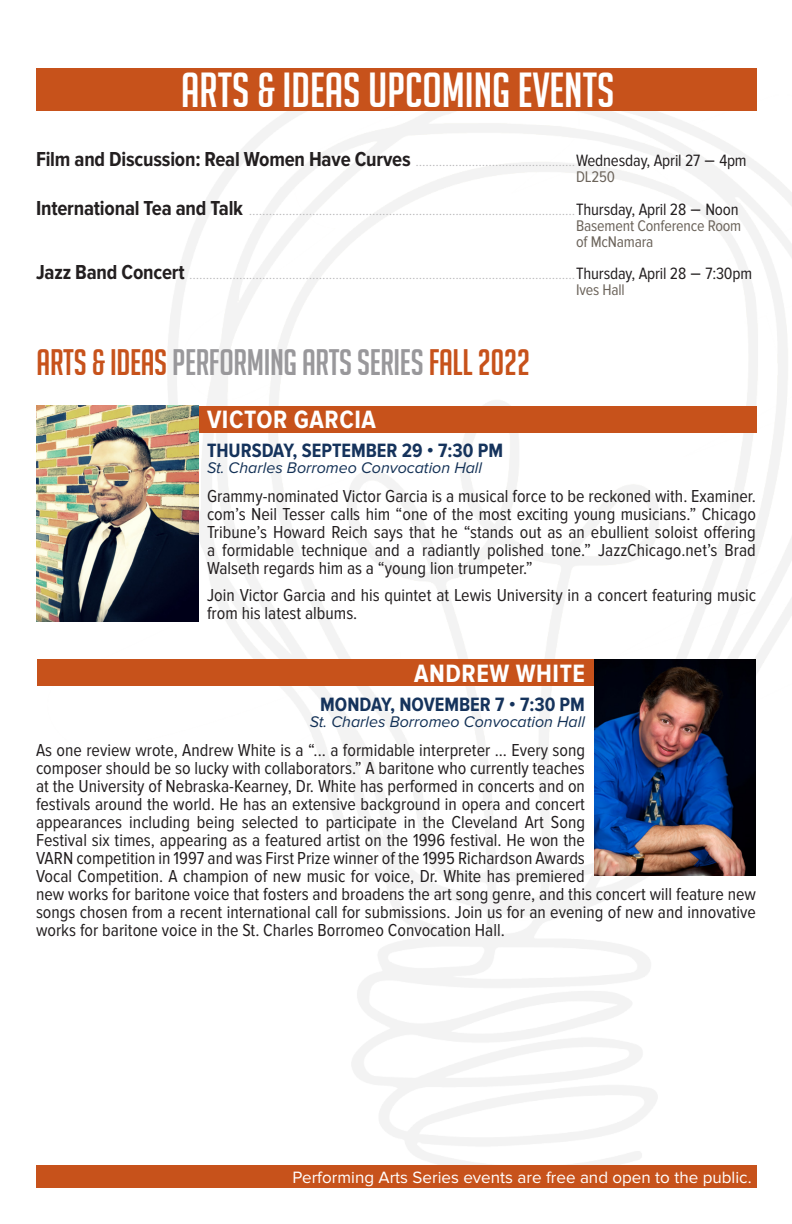
<style>
.page{position:relative;width:792px;height:1224px;background:#fff}
.page>*{position:absolute;margin:0;border:0;box-sizing:border-box;transform-origin:0 0}
.THEATRE_HEADER{font:48px "Big Noodle Titling";color:#fff}
.Events{font:36px "Big Noodle Titling";letter-spacing:-.01em;color:#99989b}
.PAS_Header{font:700 26px "Proxima Nova Cond";letter-spacing:.02em;color:#fff}
.PAS_Dates{font:700 20px "Proxima Nova Cond";color:#15335c}
.PAS_description{font:18px/18px "Proxima Nova Cond";color:#231f20}
.t1{font:17px "Proxima Nova";color:#fff}
.Event{font:300 16px "Proxima Nova Cond";color:#b7b6b8}
.PAS_Location{font:italic 16px "Proxima Nova";color:#133156}
.Event_Location{font:16px/16px "Proxima Nova Cond";letter-spacing:-.01em;color:#6b635a}
.s1{font-weight:700;font-size:21px;color:#231f20}
.s2{font-weight:400;font-size:17px;color:#231f20}
.s3{font-weight:400;font-size:20px;color:#231f20}
.s4{color:#c7521b}
</style>
<div class="page">
<img style="left:36px;top:79px;width:756px;height:1086px">
<div style="left:37px;top:659px;width:719px;height:27px;background:#c7521b"></div>
<img style="left:594px;top:659px;width:162px;height:216px">
<div style="left:37px;top:406px;width:720px;height:27px;background:#c7521b"></div>
<img style="left:36px;top:406px;width:162px;height:216px">
<div style="left:36px;top:1165px;width:720px;height:23px;background:#c7521b"></div>
<div style="left:36px;top:68px;width:720px;height:43px;background:#c7521b"></div>
<p class="THEATRE_HEADER" style="left:181px;top:64px;width:435px">ARTS &amp; IDEAS UPCOMING EVENTS</p>
<p class="Event" style="left:36px;top:152px;width:712px"><span class="s1">Film and Discussion: Real Women Have Curves</span> ................................................<span class="s2">Wednesday, April 27</span> <span class="s3">–</span> <span class="s2">4pm</span></p>
<p class="Event_Location" style="left:576px;top:169px;width:40px">DL250</p>
<p class="Event" style="left:36px;top:201px;width:704px"><span class="s1">International Tea and Talk</span> ..................................................................................................<span class="s2">Thursday, April 28</span> <span class="s3">–</span> <span class="s2">Noon</span></p>
<p class="Event_Location" style="left:576px;top:218px;width:167px">Basement Conference Room of McNamara</p>
<p class="Event" style="left:36px;top:265px;width:718px"><span class="s1">Jazz Band Concert</span> ....................................................................................................................<span class="s2">Thursday, April 28</span> <span class="s3">–</span> <span class="s2">7:30pm</span></p>
<p class="Event_Location" style="left:576px;top:282px;width:50px">Ives Hall</p>
<p class="Events" style="left:37px;top:343px;width:495px"><span class="s4">ARTS &amp; IDEAS</span>PERFORMING ARTS SERIES <span class="s4">FALL 2022</span></p>
<p class="PAS_Header" style="left:207px;top:405px;width:170px">VICTOR GARCIA</p>
<p class="PAS_Dates" style="left:207px;top:439px;width:298px">THURSDAY, SEPTEMBER 29 • 7:30 PM</p>
<p class="PAS_Location" style="left:207px;top:459px;width:277px">St. Charles Borromeo Convocation Hall</p>
<p class="PAS_description" style="left:207px;top:488px;width:550px;text-align:justify">Grammy-nominated Victor Garcia is a musical force to be reckoned with. Examiner. com’s Neil Tesser calls him “one of the most exciting young musicians.” Chicago Tribune’s Howard Reich says that he “stands out as an ebullient soloist offering a formidable technique and a radiantly polished tone.” JazzChicago.net’s Brad Walseth regards him as a “young lion trumpeter.”</p>
<p class="PAS_description" style="left:207px;top:587px;width:551px">Join Victor Garcia and his quintet at Lewis University in a concert featuring music from his latest albums.</p>
<p class="PAS_Header" style="left:414px;top:658px;width:172px">ANDREW WHITE</p>
<p class="PAS_Dates" style="left:320px;top:693px;width:266px">MONDAY, NOVEMBER 7 • 7:30 PM</p>
<p class="PAS_Location" style="left:310px;top:712px;width:277px">St. Charles Borromeo Convocation Hall</p>
<p class="PAS_description" style="left:36px;top:741px;width:722px">As one review wrote, Andrew White is a “... a formidable interpreter ... Every song<br>composer should be so lucky with collaborators.” A baritone who currently teaches<br>at the University of Nebraska-Kearney, Dr. White has performed in concerts and on<br>festivals around the world. He has an extensive background in opera and concert<br>appearances including being selected to participate in the Cleveland Art Song<br>Festival six times, appearing as a featured artist on the 1996 festival. He won the<br>VARN competition in 1997 and was First Prize winner of the 1995 Richardson Awards<br>Vocal Competition. A champion of new music for voice, Dr. White has premiered<br>new works for baritone voice that fosters and broadens the art song genre, and this concert will feature new songs chosen from a recent international call for submissions. Join us for an evening of new and innovative works for baritone voice in the St. Charles Borromeo Convocation Hall.</p>
<p class="t1" style="left:292px;top:1168px;width:461px">Performing Arts Series events are free and open to the public.</p>
</div>
